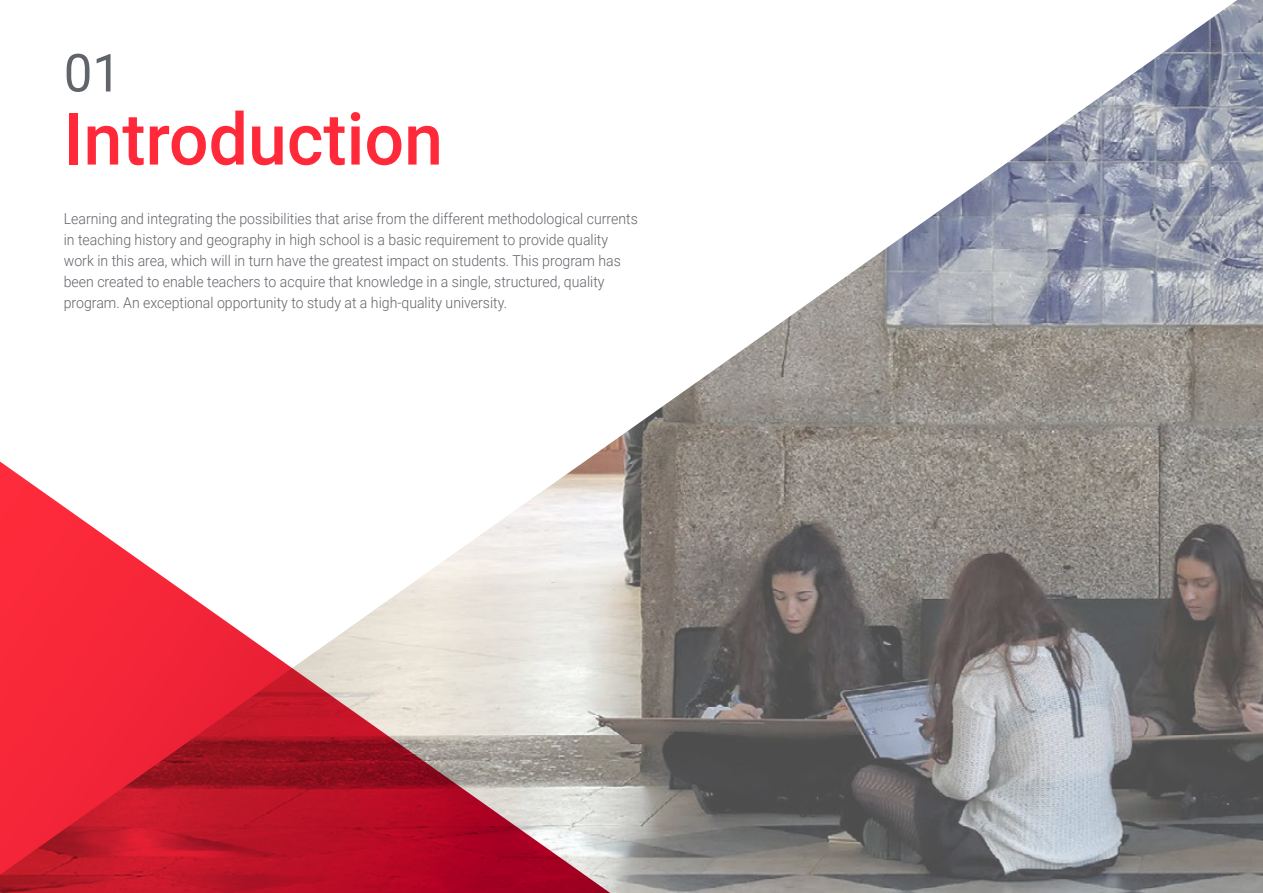
<style>
.page{position:relative;width:1263px;height:893px;background:#fff}
.page>*{position:absolute;margin:0;border:0;box-sizing:border-box;transform-origin:0 0}
.t1{font:500 72px "Roboto";color:#ff293a}
.t2{font:52.5px "Roboto";color:#61646a}
.t3{font:300 15px/21px "Roboto";color:#61646a;scale:.94 1}
</style>
<div class="page">
<img style="left:606px;top:0;width:657px;height:893px">
<svg style="left:0;top:446px;width:640px;height:447px"></svg>
<h2 class="t2" style="left:64px;top:36px;width:59px">01</h2>
<h1 class="t1" style="left:64px;top:89px;width:381px">Introduction</h1>
<p class="t3" style="left:64px;top:207px;width:612px">Learning and integrating the possibilities that arise from the different methodological currents in teaching history and geography in high school is a basic requirement to provide quality work in this area, which will in turn have the greatest impact on students. This program has been created to enable teachers to acquire that knowledge in a single, structured, quality program. An exceptional opportunity to study at a high-quality university.</p>
</div>
